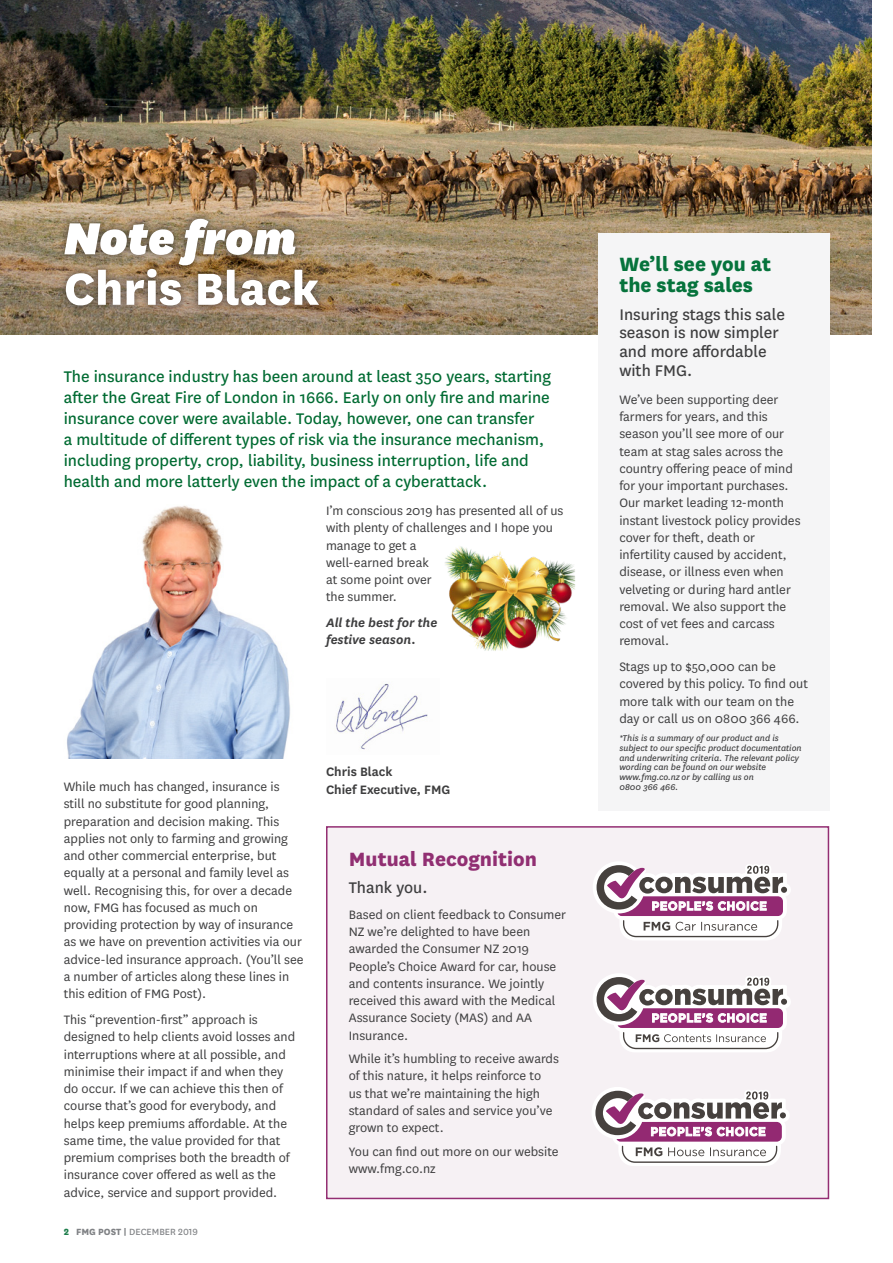
<style>
.page{position:relative;width:893px;height:1263px;background:#fff}
.page>*{position:absolute;margin:0;border:0;box-sizing:border-box;transform-origin:0 0}
.t1{font:800 52.5px "National";color:#fff}
.t2{font:italic 900 52.5px "National";color:#fff}
.Header_-_Small_story{font:800 22.5px/21px "National";color:#06733c}
.Header_-_Small_story-2{font:800 22.5px "National";color:#912f72}
.Intro_Main{font:18px/21px "National";color:#006b32}
.Intro_Main-2{font:18px/18.8px "National";color:#3e3e3f}
.Body_Main{font:14.25px/17.2px "National";color:#3e3e3f}
.Body_Main-2{font:italic 600 14.25px/17.2px "National";color:#3e3e3f}
.Body_Main-3{font:600 14.25px/17.2px "National";color:#3e3e3f}
.t3{font:10.5px "National";color:#808285}
.Body_Main_BULLETS{font:italic 9.75px/9.8px "National";color:#3e3e3f}
.s1{font-weight:800;color:#1e7e4c}
.s2{font-weight:800}
</style>
<div class="page">
<img style="left:336px;top:682px;width:92px;height:68px">
<img style="left:67px;top:505px;width:223px;height:253px">
<img style="left:0;top:0;width:872px;height:153px">
<img style="left:0;top:153px;width:872px;height:182px">
<div style="left:57px;top:211px;width:269px;height:102px;background:#231f20;opacity:.42"></div>
<div style="left:598px;top:233px;width:231px;height:578px;background:#f5f5f6"></div>
<div style="left:327px;top:827px;width:501px;height:371px;background:#f6f1f4"></div>
<div style="left:326px;top:826px;width:503px;height:373px;border:2px solid #932e72"></div>
<svg style="left:593px;top:862px;width:198px;height:78px"></svg>
<svg style="left:593px;top:974px;width:198px;height:78px"></svg>
<svg style="left:592px;top:1087px;width:197px;height:79px"></svg>
<img style="left:445px;top:546px;width:131px;height:105px">
<p class="t2" style="left:64px;top:202px;width:234px">Note from</p>
<p class="t1" style="left:64px;top:251px;width:257px">Chris Black</p>
<p class="Intro_Main" style="left:64px;top:365px;width:489px">The insurance industry has been around at least 350 years, starting after the Great Fire of London in 1666. Early on only fire and marine insurance cover were available. Today, however, one can transfer<br>a multitude of different types of risk via the insurance mechanism, including property, crop, liability, business interruption, life and health and more latterly even the impact of a cyberattack.</p>
<p class="Body_Main" style="left:326px;top:502px;width:239px">I’m conscious 2019 has presented all of us with plenty of challenges and I hope you manage to get a<br>well-earned break<br>at some point over<br>the summer.</p>
<p class="Body_Main-2" style="left:326px;top:613px;width:113px">All the best for the festive season.</p>
<p class="Body_Main" style="left:64px;top:778px;width:241px">While much has changed, insurance is still no substitute for good planning, preparation and decision making. This applies not only to farming and growing and other commercial enterprise, but equally at a personal and family level as well. Recognising this, for over a decade now, FMG has focused as much on providing protection by way of insurance as we have on prevention activities via our advice-led insurance approach. (You’ll see a number of articles along these lines in this edition of FMG Post).</p>
<p class="Body_Main" style="left:64px;top:1010px;width:233px">This “prevention-first” approach is designed to help clients avoid losses and interruptions where at all possible, and minimise their impact if and when they do occur. If we can achieve this then of course that’s good for everybody, and helps keep premiums affordable. At the same time, the value provided for that premium comprises both the breadth of insurance cover offered as well as the advice, service and support provided.</p>
<p class="t3" style="left:64px;top:1225px;width:136px"><span class="s1">2</span> <span class="s2">FMG POST |</span> DECEMBER 2019</p>
<p class="Body_Main-3" style="left:326px;top:762px;width:126px">Chris Black<br>Chief Executive, FMG</p>
<p class="Header_-_Small_story-2" style="left:349px;top:842px;width:190px">Mutual Recognition</p>
<p class="Intro_Main-2" style="left:349px;top:877px;width:80px">Thank you.</p>
<p class="Body_Main" style="left:349px;top:905px;width:219px">Based on client feedback to Consumer<br>NZ we’re delighted to have been awarded the Consumer NZ 2019<br>People’s Choice Award for car, house and contents insurance. We jointly received this award with the Medical<br>Assurance Society (MAS) and AA<br>Insurance.</p>
<p class="Body_Main" style="left:349px;top:1049px;width:212px">While it’s humbling to receive awards of this nature, it helps reinforce to<br>us that we’re maintaining the high standard of sales and service you’ve grown to expect.</p>
<p class="Body_Main" style="left:349px;top:1142px;width:211px">You can find out more on our website www.fmg.co.nz</p>
<p class="Header_-_Small_story" style="left:619px;top:252px;width:153px">We’ll see you at the stag sales</p>
<p class="Intro_Main-2" style="left:619px;top:304px;width:167px">Insuring stags this sale season is now simpler and more affordable with FMG.</p>
<p class="Body_Main" style="left:619px;top:390px;width:183px">We’ve been supporting deer farmers for years, and this season you’ll see more of our team at stag sales across the country offering peace of mind for your important purchases.<br>Our market leading 12-month instant livestock policy provides cover for theft, death or infertility caused by accident, disease, or illness even when velveting or during hard antler removal. We also support the cost of vet fees and carcass removal.</p>
<p class="Body_Main" style="left:619px;top:657px;width:190px">Stags up to $50,000 can be covered by this policy. To find out more talk with our team on the day or call us on 0800 366 466.</p>
<p class="Body_Main_BULLETS" style="left:619px;top:733px;width:184px">*This is a summary of our product and is subject to our specific product documentation and underwriting criteria. The relevant policy wording can be found on our website www.fmg.co.nz or by calling us on<br>0800 366 466.</p>
</div>
